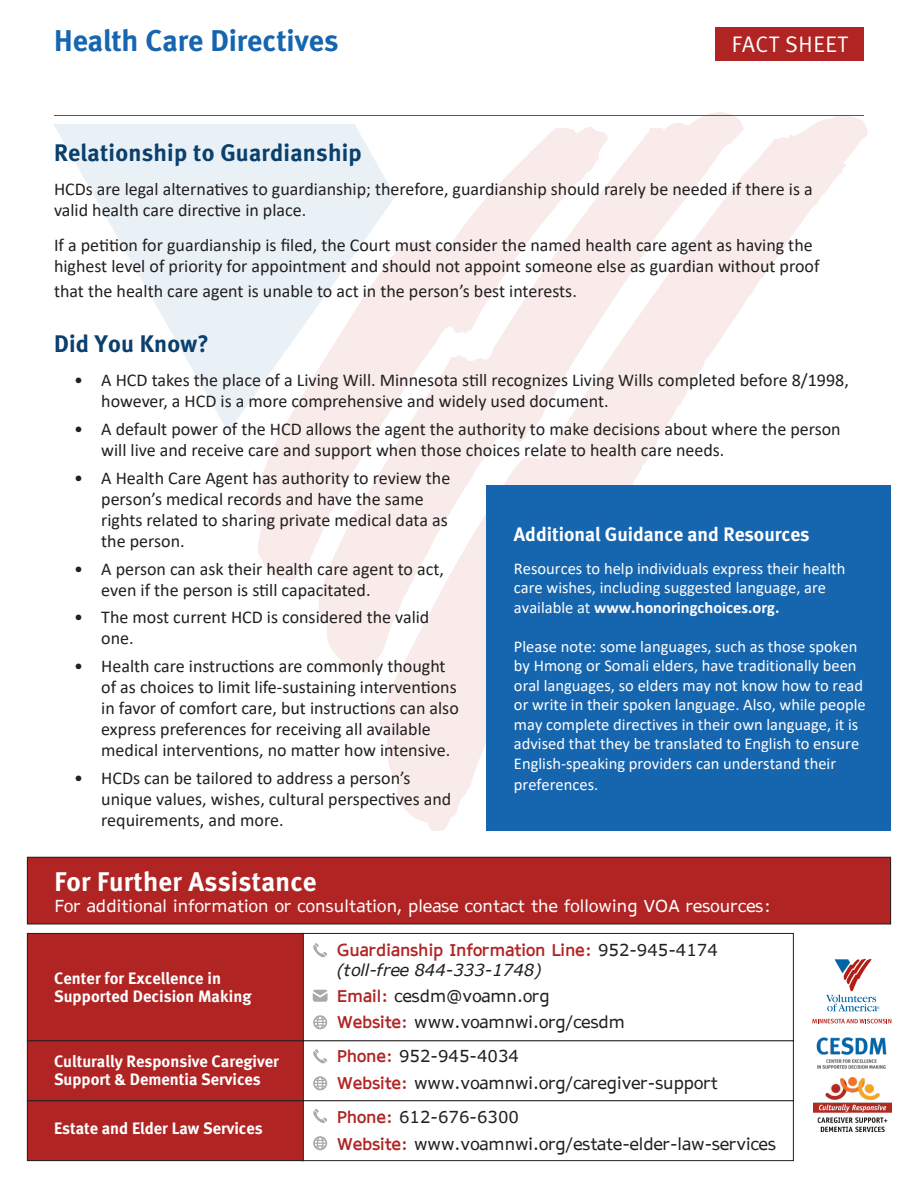
<style>
.page{position:relative;width:918px;height:1188px;background:#fff}
.page>*{position:absolute;margin:0;border:0;box-sizing:border-box;transform-origin:0 0}
.t1{font:30px "Meta Bold LF";color:#1665af}
.t2{font:27px "Meta Bold LF";letter-spacing:.01em;color:#fff}
.t3{font:24px "Meta Bold LF";letter-spacing:.01em;color:#0b406d}
.t4{font:22.5px "Meta Normal LF";letter-spacing:.025em;color:#fff}
.t5{font:19.5px "Meta Bold LF";color:#fff}
.t6{font:18px/21px "Calibri";color:#231f20}
.t7{font:16.5px/19.5px "Calibri";color:#fff}
.t8{font:16.5px/26.2px "AP Hont";color:#231f20}
.t9{font:16.5px/18px "Meta Bold LF";color:#fff}
.t10{font:16.5px "AP Hont";letter-spacing:.01em;color:#fff}
.t11{font:700 16.5px/19.5px "AP Hont";color:#b12424}
.s1{font-weight:700}
.s2{font-weight:400;color:#231f20}
.s3{font-weight:400;font-style:italic;color:#231f20}
.s4{font-weight:700;color:#b12424}
</style>
<div class="page">
<div style="left:301px;top:1100px;width:493px;height:61px;border:1px solid #231f20"></div>
<div style="left:301px;top:1040px;width:493px;height:61px;border:1px solid #231f20"></div>
<div style="left:301px;top:933px;width:493px;height:108px;border:1px solid #231f20"></div>
<div style="left:27px;top:1101px;width:276px;height:60px;background:#b12424"></div>
<div style="left:27px;top:1100px;width:277px;height:61px;border:1px solid #231f20"></div>
<div style="left:27px;top:1041px;width:276px;height:60px;background:#b12424"></div>
<div style="left:27px;top:1040px;width:277px;height:61px;border:1px solid #231f20"></div>
<div style="left:27px;top:857px;width:864px;height:67px;background:#b12424"></div>
<div style="left:27px;top:857px;width:864px;height:67px;border:1px solid #231f20"></div>
<div style="left:27px;top:933px;width:276px;height:108px;background:#b12424"></div>
<div style="left:27px;top:933px;width:277px;height:108px;border:1px solid #231f20"></div>
<svg style="left:313px;top:943px;width:14px;height:15px"></svg>
<svg style="left:313px;top:1049px;width:14px;height:15px"></svg>
<svg style="left:313px;top:1109px;width:14px;height:14px"></svg>
<svg style="left:313px;top:990px;width:15px;height:12px"></svg>
<svg style="left:313px;top:1015px;width:14px;height:14px"></svg>
<svg style="left:313px;top:1076px;width:14px;height:14px"></svg>
<svg style="left:313px;top:1136px;width:14px;height:14px"></svg>
<svg style="left:826px;top:959px;width:53px;height:52px"></svg>
<svg style="left:812px;top:1019px;width:79px;height:4px"></svg>
<img style="left:813px;top:1078px;width:78px;height:54px">
<img style="left:816px;top:1037px;width:71px;height:32px">
<div style="left:716px;top:27px;width:148px;height:34px;background:#b12424"></div>
<img style="left:53px;top:112px;width:814px;height:718px">
<div style="left:486px;top:485px;width:405px;height:346px;background:#1665af"></div>
<p class="t1" style="left:54px;top:23px;width:286px">Health Care Directives</p>
<p class="t4" style="left:732px;top:32px;width:117px">FACT SHEET</p>
<p class="t3" style="left:54px;top:138px;width:309px">Relationship to Guardianship</p>
<p class="t6" style="left:54px;top:179px;width:760px">HCDs are legal alternatives to guardianship; therefore, guardianship should rarely be needed if there is a valid health care directive in place.</p>
<p class="t6" style="left:54px;top:234px;width:767px">If a petition for guardianship is filed, the Court must consider the named health care agent as having the highest level of priority for appointment and should not appoint someone else as guardian without proof</p>
<p class="t6" style="left:54px;top:281px;width:524px">that the health care agent is unable to act in the person’s best interests.</p>
<p class="t3" style="left:54px;top:329px;width:156px">Did You Know?</p>
<p class="t6" style="left:101px;top:369px;width:749px;text-indent:-27px">• A HCD takes the place of a Living Will. Minnesota still recognizes Living Wills completed before 8/1998, however, a HCD is a more comprehensive and widely used document.</p>
<p class="t6" style="left:101px;top:418px;width:741px;text-indent:-27px">• A default power of the HCD allows the agent the authority to make decisions about where the person will live and receive care and support when those choices relate to health care needs.</p>
<p class="t6" style="left:101px;top:467px;width:351px;text-indent:-27px">• A Health Care Agent has authority to review the person’s medical records and have the same rights related to sharing private medical data as the person.</p>
<p class="t6" style="left:101px;top:558px;width:344px;text-indent:-27px">• A person can ask their health care agent to act, even if the person is still capacitated.</p>
<p class="t6" style="left:101px;top:606px;width:330px;text-indent:-27px">• The most current HCD is considered the valid one.</p>
<p class="t6" style="left:101px;top:655px;width:359px;text-indent:-27px">• Health care instructions are commonly thought of as choices to limit life-sustaining interventions in favor of comfort care, but instructions can also express preferences for receiving all available medical interventions, no matter how intensive.</p>
<p class="t6" style="left:101px;top:767px;width:352px;text-indent:-27px">• HCDs can be tailored to address a person’s unique values, wishes, cultural perspectives and requirements, and more.</p>
<p class="t5" style="left:514px;top:522px;width:297px">Additional Guidance and Resources</p>
<p class="t7" style="left:514px;top:558px;width:333px">Resources to help individuals express their health care wishes, including suggested language, are available at <span class="s1">www.honoringchoices.org.</span></p>
<p class="t7" style="left:514px;top:636px;width:353px">Please note: some languages, such as those spoken by Hmong or Somali elders, have traditionally been oral languages, so elders may not know how to read or write in their spoken language. Also, while people may complete directives in their own language, it is advised that they be translated to English to ensure English-speaking providers can understand their</p>
<p class="t7" style="left:514px;top:774px;width:86px">preferences.</p>
<h2 class="t2" style="left:54px;top:865px;width:264px">For Further Assistance</h2>
<p class="t10" style="left:54px;top:894px;width:718px">For additional information or consultation, please contact the following VOA resources:</p>
<p class="t9" style="left:54px;top:969px;width:199px">Center for Excellence in<br>Supported Decision Making</p>
<p class="t9" style="left:54px;top:1052px;width:226px">Culturally Responsive Caregiver<br>Support &amp; Dementia Services</p>
<p class="t9" style="left:54px;top:1119px;width:210px">Estate and Elder Law Services</p>
<p class="t11" style="left:337px;top:940px;width:383px">Guardianship Information Line: <span class="s2">952-945-4174 </span><span class="s3">(toll-free 844-333-1748)</span></p>
<p class="t8" style="left:337px;top:982px;width:290px"><span class="s4">Email:</span> cesdm@voamn.org<br><span class="s4">Website:</span> www.voamnwi.org/cesdm</p>
<p class="t8" style="left:337px;top:1043px;width:382px"><span class="s4">Phone:</span> 952-945-4034<br><span class="s4">Website:</span> www.voamnwi.org/caregiver-support</p>
<p class="t8" style="left:337px;top:1104px;width:441px"><span class="s4">Phone:</span> 612-676-6300<br><span class="s4">Website:</span> www.voamnwi.org/estate-elder-law-services</p>
</div>
